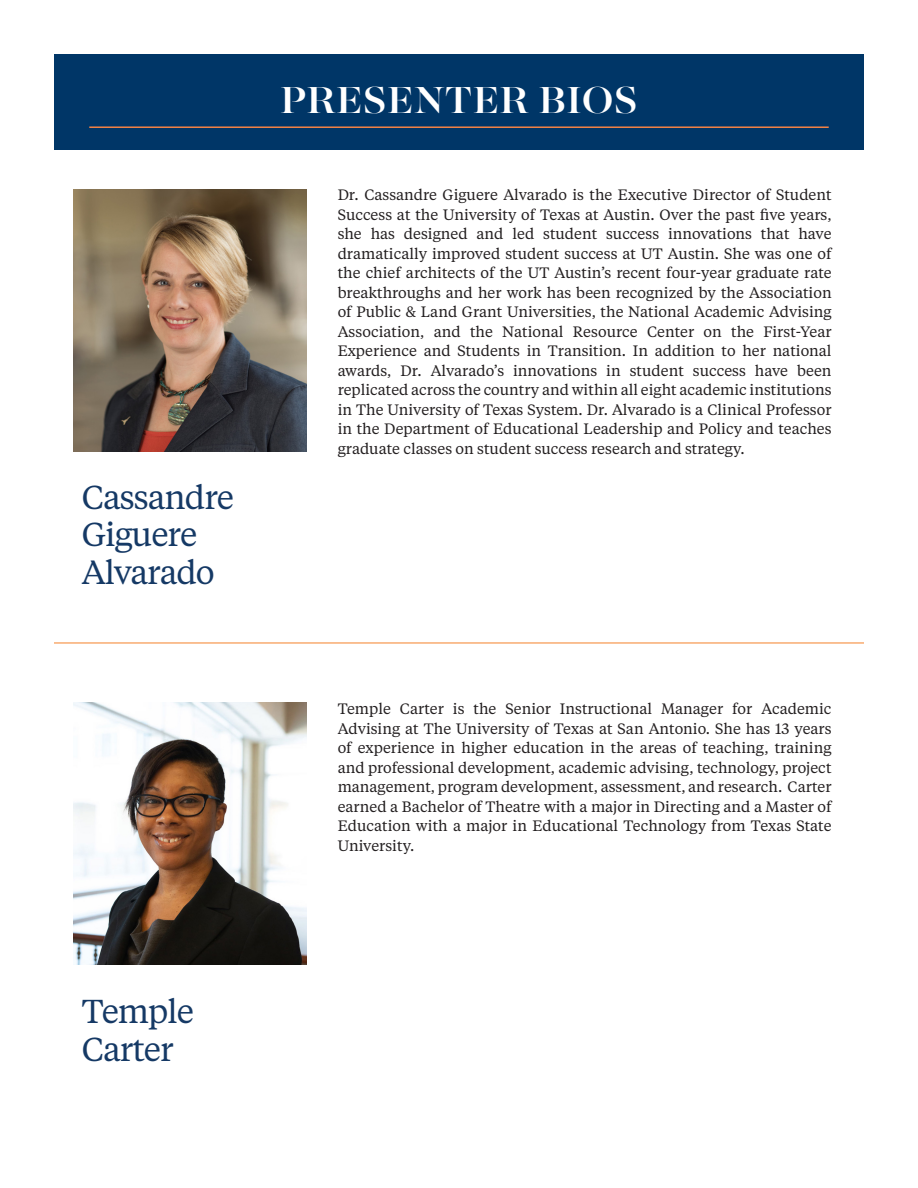
<style>
.page{position:relative;width:918px;height:1188px;background:#fff}
.page>*{position:absolute;margin:0;border:0;box-sizing:border-box;transform-origin:0 0}
.t1{font:500 42px "Majesti Banner";letter-spacing:.01em;color:#fff}
.t2{font:33px/37.5px "Tiempos Text";letter-spacing:-.03em;color:#153965}
.t3{font:15px/19.5px "Tiempos Text";color:#231f20;text-align:justify}
</style>
<div class="page">
<div style="left:54px;top:54px;width:810px;height:95px;background:#003667"></div>
<img style="left:73px;top:189px;width:233px;height:262px">
<img style="left:73px;top:702px;width:233px;height:262px">
<hr style="left:54px;top:643px;width:810px;height:1px;background:#f58229">
<hr style="left:89px;top:126px;width:740px;height:2px;background:#f58345">
<p class="t2" style="left:82px;top:477px;width:154px">Cassandre<br>Giguere</p>
<p class="t2" style="left:82px;top:552px;width:134px">Alvarado</p>
<p class="t1" style="left:280px;top:73px;width:359px">PRESENTER BIOS</p>
<p class="t3" style="left:338px;top:185px;width:496px">Dr. Cassandre Giguere Alvarado is the Executive Director of Student Success at the University of Texas at Austin. Over the past five years, she has designed and led student success innovations that have dramatically improved student success at UT Austin. She was one of the chief architects of the UT Austin’s recent four-year graduate rate breakthroughs and her work has been recognized by the Association of Public &amp; Land Grant Universities, the National Academic Advising Association, and the National Resource Center on the First-Year Experience and Students in Transition. In addition to her national awards, Dr. Alvarado’s innovations in student success have been replicated across the country and within all eight academic institutions in The University of Texas System. Dr. Alvarado is a Clinical Professor in the Department of Educational Leadership and Policy and teaches graduate classes on student success research and strategy.</p>
<p class="t3" style="left:338px;top:699px;width:495px">Temple Carter is the Senior Instructional Manager for Academic Advising at The University of Texas at San Antonio. She has 13 years of experience in higher education in the areas of teaching, training and professional development, academic advising, technology, project management, program development, assessment, and research. Carter earned a Bachelor of Theatre with a major in Directing and a Master of Education with a major in Educational Technology from Texas State University.</p>
<p class="t2" style="left:82px;top:991px;width:114px">Temple</p>
<p class="t2" style="left:82px;top:1029px;width:93px">Carter</p>
</div>
